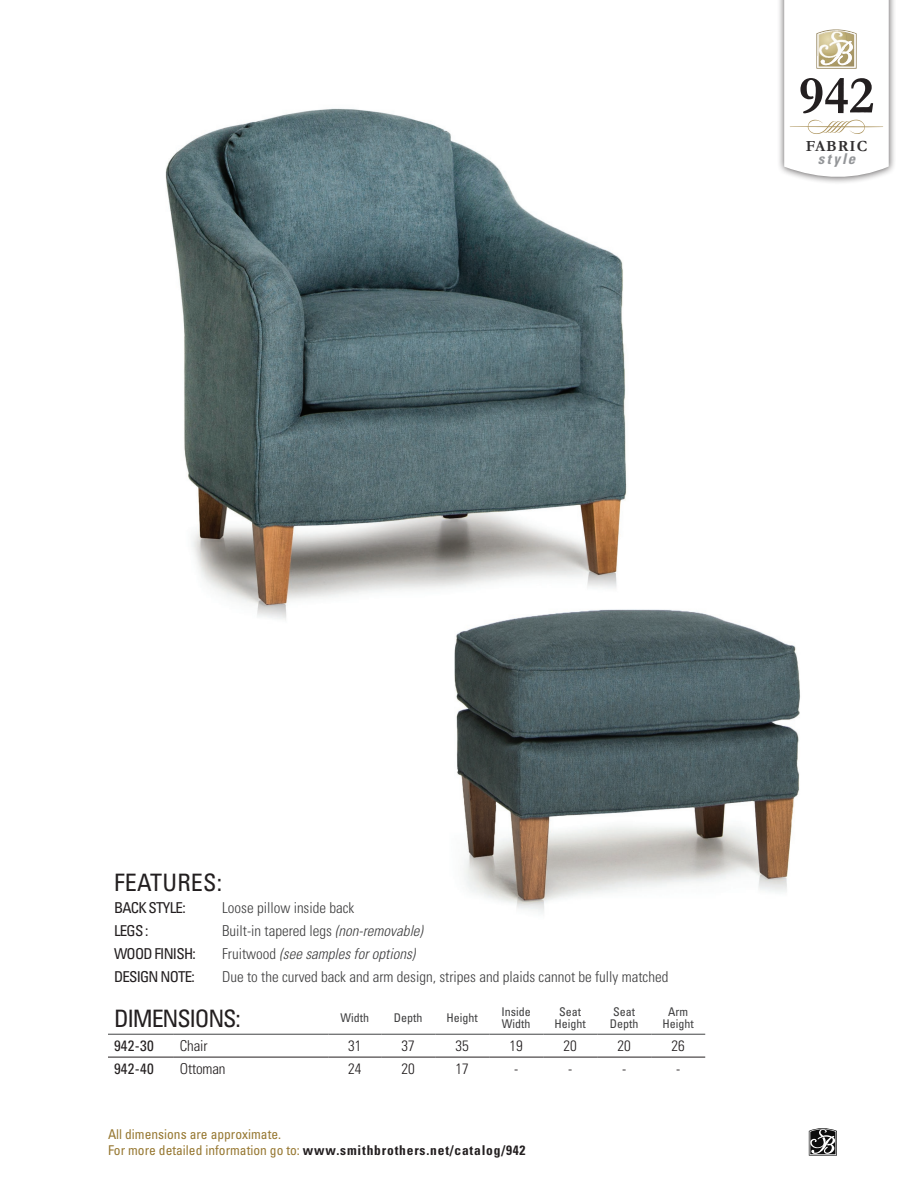
<style>
.page{position:relative;width:918px;height:1188px;background:#fff}
.page>*{position:absolute;margin:0;border:0;box-sizing:border-box;transform-origin:0 0}
.Style_Number{font:700 53.55px "Garamond";color:#231f20}
.Dimensions_Header{font:condensed 24px "Univers LT Std";letter-spacing:-.05em;color:#231f20}
.Feature_Header{font:condensed 24px "Univers LT Std";letter-spacing:.01em;color:#231f20}
.t1{font:700 15.6px "Garamond";letter-spacing:.06em;color:#312f30}
.features_body_lower{font:300 condensed 15px "Univers LT Std";color:#3e3e3f}
.Feature_Identifier_B{font:condensed 15px "Univers LT Std";letter-spacing:-.05em;color:#231f20}
.features_body_lower-2{font:italic 300 condensed 15px "Univers LT Std";color:#3e3e3f}
.DIM_Description_Numb{font:300 condensed 15px "Univers LT Std";letter-spacing:-.01em;color:#231f20}
.DIM_Style_Number{font:condensed 15px "Univers LT Std";letter-spacing:.02em;color:#231f20}
.DIM_Body{font:300 condensed 15px "Univers LT Std";letter-spacing:-.01em;color:#231f20}
.t2{font:italic 700 condensed 14.85px "Univers LT Std";letter-spacing:.15em;color:#939598}
.web_address{font:700 condensed 13.5px "Univers LT Std";letter-spacing:.06em;color:#231f20}
.t3{font:condensed 13.5px "Univers LT Std";color:#977832}
.DIM_Column_Headers_l{font:condensed 12px/12px "Univers LT Std";color:#3e3e3f}
.s1{font-style:italic}
.s2{font-style:normal}
.s3{font-weight:400;color:#977832}
</style>
<div class="page">
<div style="left:776px;top:0;width:120px;height:184px;background:#231f20;opacity:.75"></div>
<svg style="left:809px;top:1128px;width:28px;height:28px"></svg>
<svg style="left:784px;top:0;width:105px;height:180px"></svg>
<hr style="left:108px;top:1034px;width:66px;height:1px;background:#57585a">
<hr style="left:174px;top:1034px;width:154px;height:1px;background:#57585a">
<hr style="left:328px;top:1034px;width:53px;height:1px;background:#57585a">
<hr style="left:381px;top:1034px;width:54px;height:1px;background:#57585a">
<hr style="left:435px;top:1034px;width:54px;height:1px;background:#57585a">
<hr style="left:489px;top:1034px;width:54px;height:1px;background:#57585a">
<hr style="left:543px;top:1034px;width:54px;height:1px;background:#57585a">
<hr style="left:597px;top:1034px;width:54px;height:1px;background:#57585a">
<hr style="left:651px;top:1034px;width:54px;height:1px;background:#57585a">
<hr style="left:108px;top:1057px;width:66px;height:1px;background:#231f20">
<hr style="left:174px;top:1057px;width:154px;height:1px;background:#231f20">
<hr style="left:328px;top:1057px;width:53px;height:1px;background:#231f20">
<hr style="left:381px;top:1057px;width:54px;height:1px;background:#231f20">
<hr style="left:435px;top:1057px;width:54px;height:1px;background:#231f20">
<hr style="left:489px;top:1057px;width:54px;height:1px;background:#231f20">
<hr style="left:543px;top:1057px;width:54px;height:1px;background:#231f20">
<hr style="left:597px;top:1057px;width:54px;height:1px;background:#231f20">
<hr style="left:651px;top:1057px;width:54px;height:1px;background:#231f20">
<img style="left:165px;top:108px;width:462px;height:512px">
<img style="left:413px;top:600px;width:387px;height:314px">
<p class="Style_Number" style="left:799px;top:59px;width:77px">942</p>
<p class="t1" style="left:806px;top:135px;width:63px">FABRIC</p>
<p class="t2" style="left:818px;top:150px;width:39px">style</p>
<p class="Feature_Header" style="left:114px;top:867px;width:110px">FEATURES:</p>
<p class="Feature_Identifier_B" style="left:114px;top:899px;width:73px">BACK STYLE:</p>
<p class="features_body_lower" style="left:222px;top:899px;width:134px">Loose pillow inside back</p>
<p class="Feature_Identifier_B" style="left:114px;top:922px;width:36px">LEGS :</p>
<p class="features_body_lower" style="left:222px;top:922px;width:202px">Built-in tapered legs <span class="s1">(non-removable)</span></p>
<p class="Feature_Identifier_B" style="left:114px;top:944px;width:83px">WOOD FINISH:</p>
<p class="features_body_lower-2" style="left:222px;top:945px;width:195px"><span class="s2">Fruitwood</span> (see samples for options)</p>
<p class="Feature_Identifier_B" style="left:114px;top:967px;width:82px">DESIGN NOTE:</p>
<p class="features_body_lower" style="left:222px;top:968px;width:448px">Due to the curved back and arm design, stripes and plaids cannot be fully matched</p>
<p class="Dimensions_Header" style="left:114px;top:1003px;width:128px">DIMENSIONS:</p>
<p class="DIM_Column_Headers_l" style="left:340px;top:1012px;width:30px">Width</p>
<p class="DIM_Column_Headers_l" style="left:394px;top:1012px;width:30px">Depth</p>
<p class="DIM_Column_Headers_l" style="left:447px;top:1012px;width:33px">Height</p>
<p class="DIM_Column_Headers_l" style="left:502px;top:1006px;width:31px">Inside<br>Width</p>
<p class="DIM_Column_Headers_l" style="left:555px;top:1006px;width:33px;text-align:center">Seat<br>Height</p>
<p class="DIM_Column_Headers_l" style="left:610px;top:1006px;width:30px">Seat<br>Depth</p>
<p class="DIM_Column_Headers_l" style="left:663px;top:1006px;width:33px;text-align:center">Arm<br>Height</p>
<p class="DIM_Style_Number" style="left:114px;top:1036px;width:41px">942-30</p>
<p class="DIM_Body" style="left:180px;top:1037px;width:29px">Chair</p>
<p class="DIM_Description_Numb" style="left:348px;top:1037px;width:15px">31</p>
<p class="DIM_Description_Numb" style="left:402px;top:1037px;width:15px">37</p>
<p class="DIM_Description_Numb" style="left:456px;top:1037px;width:15px">35</p>
<p class="DIM_Description_Numb" style="left:510px;top:1037px;width:15px">19</p>
<p class="DIM_Description_Numb" style="left:564px;top:1037px;width:15px">20</p>
<p class="DIM_Description_Numb" style="left:618px;top:1037px;width:15px">20</p>
<p class="DIM_Description_Numb" style="left:672px;top:1037px;width:15px">26</p>
<p class="DIM_Style_Number" style="left:114px;top:1059px;width:41px">942-40</p>
<p class="DIM_Body" style="left:180px;top:1060px;width:47px">Ottoman</p>
<p class="DIM_Description_Numb" style="left:348px;top:1060px;width:15px">24</p>
<p class="DIM_Description_Numb" style="left:402px;top:1060px;width:15px">20</p>
<p class="DIM_Description_Numb" style="left:456px;top:1060px;width:15px">17</p>
<p class="DIM_Description_Numb" style="left:514px;top:1060px;width:6px">-</p>
<p class="DIM_Description_Numb" style="left:568px;top:1060px;width:6px">-</p>
<p class="DIM_Description_Numb" style="left:622px;top:1060px;width:6px">-</p>
<p class="DIM_Description_Numb" style="left:676px;top:1060px;width:6px">-</p>
<p class="t3" style="left:108px;top:1126px;width:175px">All dimensions are approximate.</p>
<p class="web_address" style="left:108px;top:1142px;width:419px"><span class="s3">For more detailed information go to:</span> www.smithbrothers.net/catalog/942</p>
</div>
